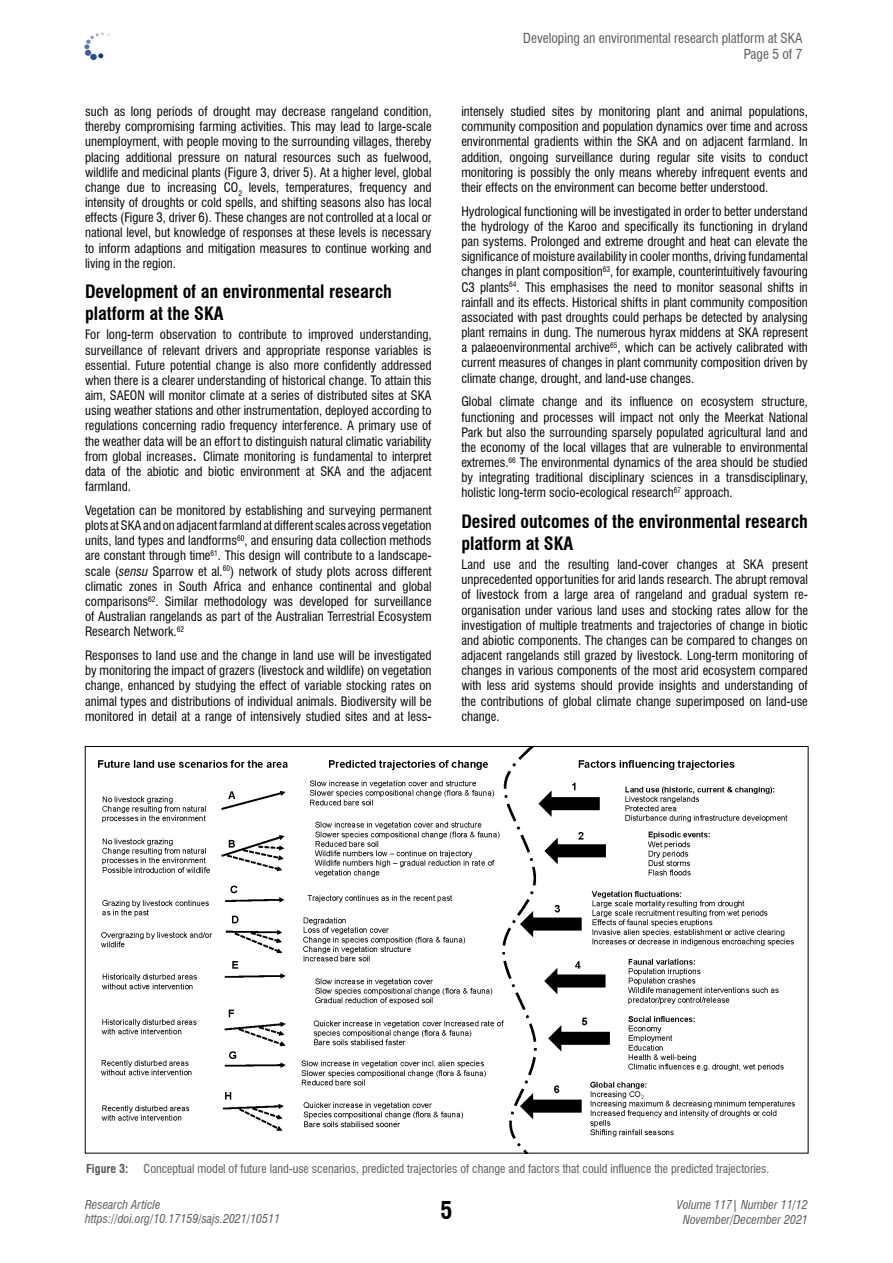
<style>
.page{position:relative;width:893px;height:1263px;background:#fff}
.page>*{position:absolute;margin:0;border:0;box-sizing:border-box;transform-origin:0 0}
.t1{font:700 condensed 24px "Swiss 721 BT";color:#000}
.Heading_1{font:700 condensed 18px/21.8px "Swiss 721 BT";color:#000}
.HEADER_top{font:condensed 13.5px "Swiss 721 BT";color:#58595b}
.BODY{font:condensed 12.75px/15.1px "Swiss 721 BT";color:#000;text-align:justify}
.FIG_caption{font:condensed 12px "Swiss 721 BT";color:#58595b}
.t2{font:italic condensed 12px/14.4px "Swiss 721 BT";color:#58595b;text-align:center}
.FIG_caption-2{font:700 condensed 12px "Swiss 721 BT";color:#58595b}
.s1{font-size:16.5px}
.s2{font-style:italic}
</style>
<div class="page">
<img style="left:84px;top:32px;width:26px;height:29px">
<img style="left:98px;top:748px;width:697px;height:403px">
<p class="BODY" style="left:85px;top:104px;width:348px">such as long periods of drought may decrease rangeland condition, thereby compromising farming activities. This may lead to large-scale unemployment, with people moving to the surrounding villages, thereby placing additional pressure on natural resources such as fuelwood, wildlife and medicinal plants (Figure 3, driver 5). At a higher level, global change due to increasing CO<sub>2</sub> levels, temperatures, frequency and intensity of droughts or cold spells, and shifting seasons also has local effects (Figure 3, driver 6). These changes are not controlled at a local or national level, but knowledge of responses at these levels is necessary to inform adaptions and mitigation measures to continue working and living in the region.</p>
<p class="Heading_1" style="left:85px;top:281px;width:308px">Development of an environmental research platform at the SKA</p>
<p class="BODY" style="left:85px;top:327px;width:348px">For long-term observation to contribute to improved understanding, surveillance of relevant drivers and appropriate response variables is essential. Future potential change is also more confidently addressed when there is a clearer understanding of historical change. To attain this aim, SAEON will monitor climate at a series of distributed sites at SKA using weather stations and other instrumentation, deployed according to regulations concerning radio frequency interference. A primary use of the weather data will be an effort to distinguish natural climatic variability from global increases<span class="s1">.</span> Climate monitoring is fundamental to interpret data of the abiotic and biotic environment at SKA and the adjacent farmland.</p>
<p class="BODY" style="left:85px;top:503px;width:348px">Vegetation can be monitored by establishing and surveying permanent plots at SKA and on adjacent farmland at different scales across vegetation units, land types and landforms<sup>60</sup>, and ensuring data collection methods are constant through time<sup>61</sup>. This design will contribute to a landscape&shy;scale (<span class="s2">sensu</span> Sparrow et al.<sup>60</sup>) network of study plots across different climatic zones in South Africa and enhance continental and global comparisons<sup>62</sup>. Similar methodology was developed for surveillance of Australian rangelands as part of the Australian Terrestrial Ecosystem Research Network.<sup>62</sup></p>
<p class="BODY" style="left:85px;top:648px;width:348px">Responses to land use and the change in land use will be investigated by monitoring the impact of grazers (livestock and wildlife) on vegetation change, enhanced by studying the effect of variable stocking rates on animal types and distributions of individual animals. Biodiversity will be monitored in detail at a range of intensively studied sites and at less-</p>
<p class="HEADER_top" style="left:523px;top:30px;width:281px">Developing an environmental research platform at SKA</p>
<p class="HEADER_top" style="left:744px;top:46px;width:60px">Page 5 of 7</p>
<p class="BODY" style="left:461px;top:104px;width:348px">intensely studied sites by monitoring plant and animal populations, community composition and population dynamics over time and across environmental gradients within the SKA and on adjacent farmland. In addition, ongoing surveillance during regular site visits to conduct monitoring is possibly the only means whereby infrequent events and their effects on the environment can become better understood.</p>
<p class="BODY" style="left:461px;top:203px;width:348px">Hydrological functioning will be investigated in order to better understand the hydrology of the Karoo and specifically its functioning in dryland pan systems. Prolonged and extreme drought and heat can elevate the significance of moisture availability in cooler months, driving fundamental changes in plant composition<sup>63</sup>, for example, counterintuitively favouring C3 plants<sup>64</sup>. This emphasises the need to monitor seasonal shifts in rainfall and its effects. Historical shifts in plant community composition associated with past droughts could perhaps be detected by analysing plant remains in dung. The numerous hyrax middens at SKA represent a palaeoenvironmental archive<sup>65</sup>, which can be actively calibrated with current measures of changes in plant community composition driven by climate change, drought, and land-use changes.</p>
<p class="BODY" style="left:461px;top:394px;width:348px">Global climate change and its influence on ecosystem structure, functioning and processes will impact not only the Meerkat National Park but also the surrounding sparsely populated agricultural land and the economy of the local villages that are vulnerable to environmental extremes.<sup>66</sup> The environmental dynamics of the area should be studied by integrating traditional disciplinary sciences in a transdisciplinary, holistic long-term socio-ecological research<sup>67</sup> approach.</p>
<p class="Heading_1" style="left:461px;top:510px;width:348px">Desired outcomes of the environmental research platform at SKA</p>
<p class="BODY" style="left:461px;top:557px;width:348px">Land use and the resulting land-cover changes at SKA present unprecedented opportunities for arid lands research. The abrupt removal of livestock from a large area of rangeland and gradual system re&shy;organisation under various land uses and stocking rates allow for the investigation of multiple treatments and trajectories of change in biotic and abiotic components. The changes can be compared to changes on adjacent rangelands still grazed by livestock. Long-term monitoring of changes in various components of the most arid ecosystem compared with less arid systems should provide insights and understanding of the contributions of global climate change superimposed on land-use change.</p>
<p class="FIG_caption-2" style="left:86px;top:1161px;width:44px">Figure 3:</p>
<p class="FIG_caption" style="left:144px;top:1161px;width:627px">Conceptual model of future land-use scenarios, predicted trajectories of change and factors that could influence the predicted trajectories.</p>
<p class="t2" style="left:85px;top:1197px;width:197px;text-align:left">Research Article https://doi.org/10.17159/sajs.2021/10511</p>
<h1 class="t1" style="left:440px;top:1195px;width:13px">5</h1>
<p class="t2" style="left:677px;top:1198px;width:133px">Volume 117| Number 11/12<br>November/December 2021</p>
</div>
